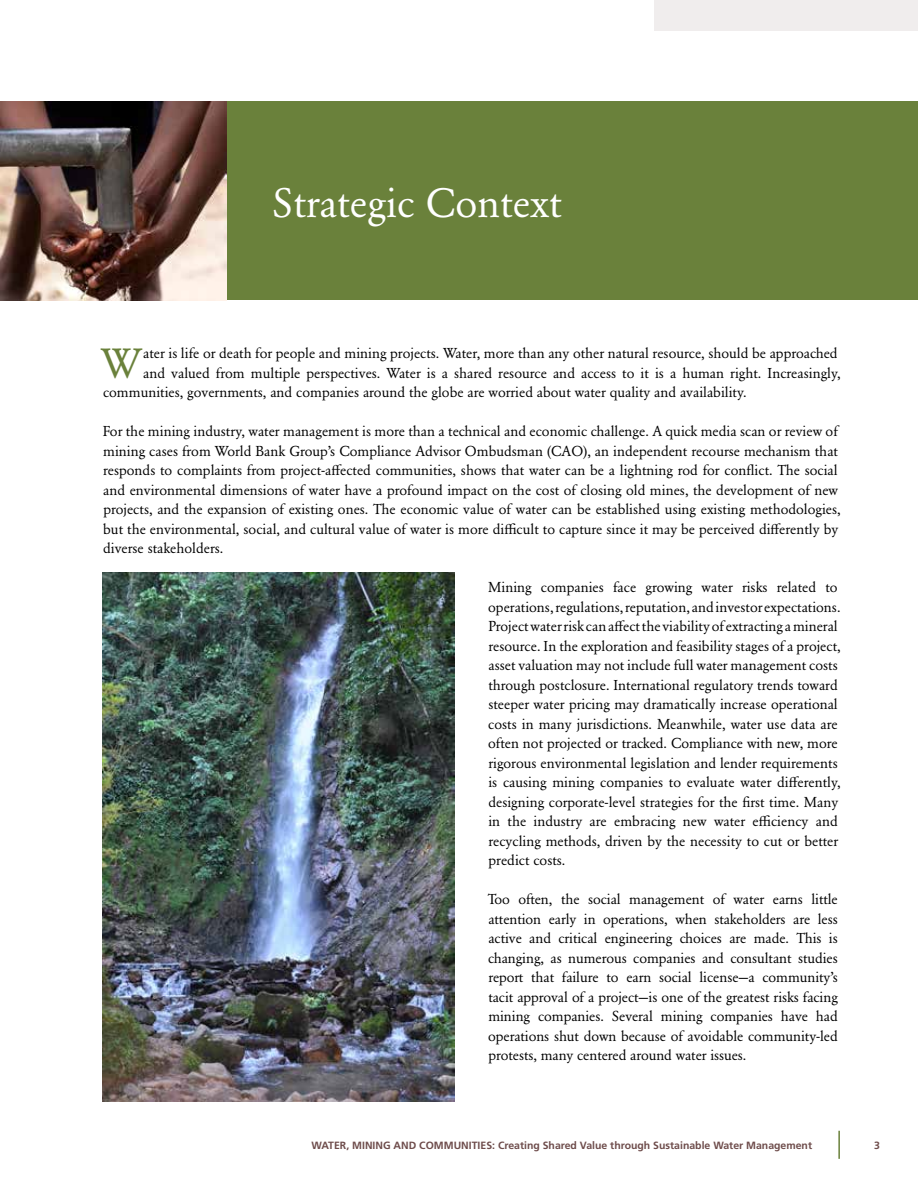
<style>
.page{position:relative;width:918px;height:1188px;background:#fff}
.page>*{position:absolute;margin:0;border:0;box-sizing:border-box;transform-origin:0 0}
.t1{font:41.7px "Garamond Berth BQ";color:#6a813b}
.t2{font:40.5px "Garamond Berth BQ";color:#fff}
.t3{font:14.25px/19.5px "Garamond Berth BQ";color:#000}
.t4{font:700 10.5px "Frutiger LT Std";color:#6e4c4b}
</style>
<div class="page">
<div style="left:654px;top:0;width:264px;height:31px;background:#f0eded"></div>
<div style="left:0;top:102px;width:918px;height:198px;background:#6a813b"></div>
<img style="left:103px;top:572px;width:351px;height:530px">
<img style="left:0;top:102px;width:227px;height:198px">
<hr style="left:838px;top:1131px;width:2px;height:28px;background:#6a813b">
<h2 class="t2" style="left:272px;top:179px;width:291px">Strategic Context</h2>
<h1 class="t1" style="left:101px;top:339px;width:43px">W</h1>
<p class="t3" style="left:143px;top:344px;width:696px">ater is life or death for people and mining projects. Water, more than any other natural resource, should be approached</p>
<p class="t3" style="left:143px;top:363px;width:699px">and valued from multiple perspectives. Water is a shared resource and access to it is a human right. Increasingly,</p>
<p class="t3" style="left:103px;top:383px;width:645px">communities, governments, and companies around the globe are worried about water quality and availability.</p>
<p class="t3" style="left:103px;top:422px;width:739px">For the mining industry, water management is more than a technical and economic challenge. A quick media scan or review of mining cases from World Bank Group’s Compliance Advisor Ombudsman (CAO), an independent recourse mechanism that responds to complaints from project-affected communities, shows that water can be a lightning rod for conflict. The social and environmental dimensions of water have a profound impact on the cost of closing old mines, the development of new projects, and the expansion of existing ones. The economic value of water can be established using existing methodologies, but the environmental, social, and cultural value of water is more difficult to capture since it may be perceived differently by diverse stakeholders.</p>
<p class="t3" style="left:488px;top:578px;width:354px">Mining companies face growing water risks related to operations, regulations, reputation, and investor expectations.<br>Project water risk can affect the viability of extracting a mineral resource. In the exploration and feasibility stages of a project, asset valuation may not include full water management costs through postclosure. International regulatory trends toward steeper water pricing may dramatically increase operational costs in many jurisdictions. Meanwhile, water use data are often not projected or tracked. Compliance with new, more rigorous environmental legislation and lender requirements is causing mining companies to evaluate water differently, designing corporate-level strategies for the first time. Many in the industry are embracing new water efficiency and recycling methods, driven by the necessity to cut or better predict costs.</p>
<p class="t3" style="left:488px;top:890px;width:352px;text-align:justify">Too often, the social management of water earns little attention early in operations, when stakeholders are less active and critical engineering choices are made. This is changing, as numerous companies and consultant studies report that failure to earn social license—a community’s tacit approval of a project—is one of the greatest risks facing mining companies. Several mining companies have had operations shut down because of avoidable community-led protests, many centered around water issues.</p>
<p class="t4" style="left:311px;top:1139px;width:502px">WATER, MINING AND COMMUNITIES: Creating Shared Value through Sustainable Water Management</p>
<p class="t4" style="left:874px;top:1139px;width:7px">3</p>
</div>
